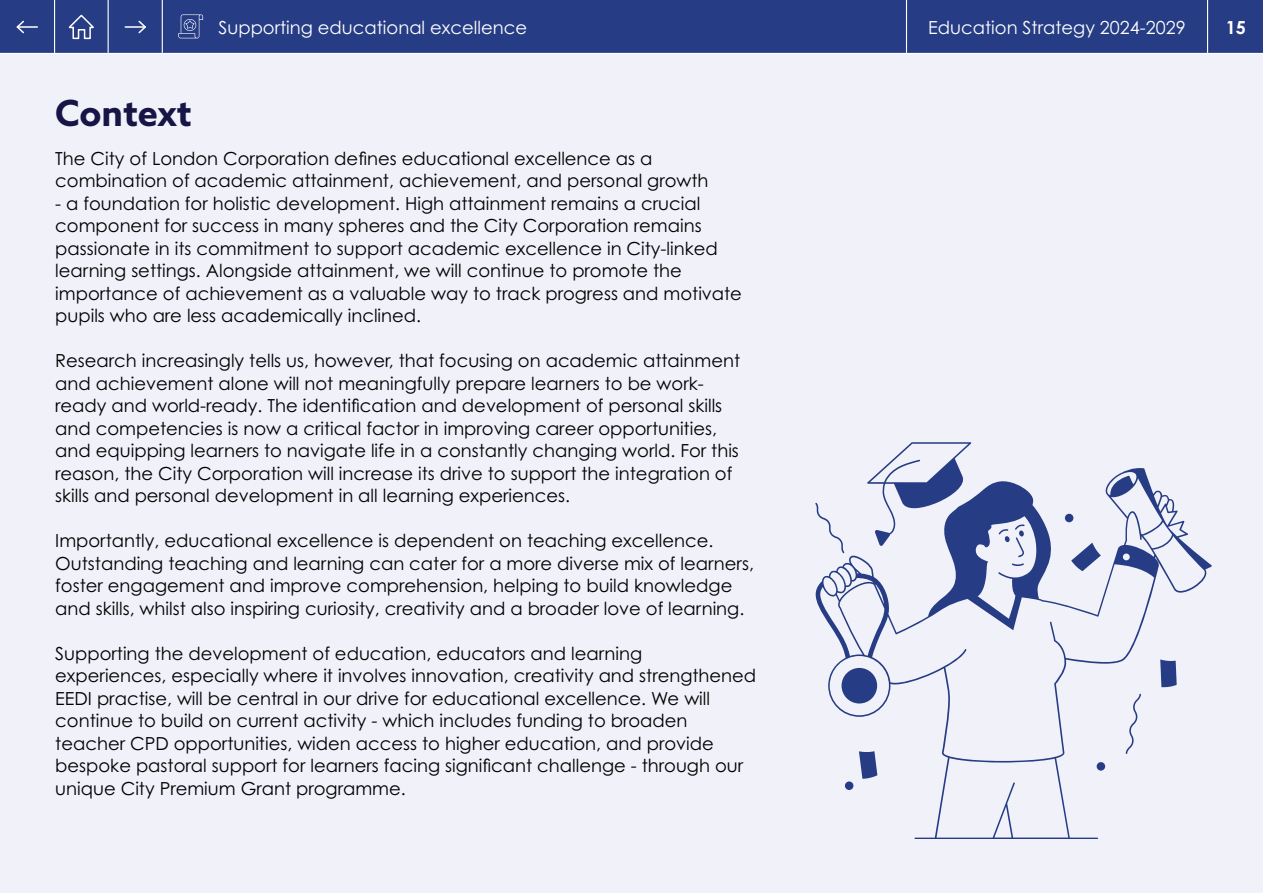
<style>
.page{position:relative;width:1263px;height:893px;background:#fff}
.page>*{position:absolute;margin:0;border:0;box-sizing:border-box;transform-origin:0 0}
.t1{font:700 36px "Azo Sans";color:#171446}
.Body{font:18px/22.5px "Century Gothic Pro";color:#000}
.t2{font:18px "Century Gothic Pro";color:#fff}
.t3{font:700 18px "Century Gothic Pro";color:#fff}
</style>
<div class="page">
<div style="left:0;top:54px;width:1263px;height:839px;background:#f0f1f9"></div>
<svg style="left:815px;top:468px;width:397px;height:371px"></svg>
<div style="left:841px;top:668px;width:36px;height:35px;background:#263c84;border-radius:50%"></div>
<svg style="left:867px;top:442px;width:104px;height:104px"></svg>
<svg style="left:1160px;top:659px;width:17px;height:28px"></svg>
<svg style="left:1071px;top:543px;width:30px;height:28px"></svg>
<svg style="left:859px;top:751px;width:18px;height:28px"></svg>
<svg style="left:1125px;top:694px;width:16px;height:60px"></svg>
<svg style="left:815px;top:503px;width:29px;height:50px"></svg>
<div style="left:1097px;top:762px;width:8px;height:9px;background:#263c84;border-radius:50%"></div>
<div style="left:1065px;top:514px;width:8px;height:8px;background:#263c84;border-radius:50%"></div>
<div style="left:845px;top:781px;width:8px;height:9px;background:#263c84;border-radius:50%"></div>
<div style="left:0;top:0;width:1263px;height:53px;background:#263c84"></div>
<hr style="left:906px;top:0;width:1px;height:53px;background:#fff">
<hr style="left:1207px;top:0;width:1px;height:53px;background:#fff">
<hr style="left:54px;top:0;width:1px;height:53px;background:#fff">
<hr style="left:108px;top:0;width:1px;height:53px;background:#fff">
<hr style="left:162px;top:0;width:1px;height:53px;background:#fff">
<svg style="left:178px;top:14px;width:25px;height:24px"></svg>
<hr style="left:125px;top:26px;width:20px;height:2px;background:#fff">
<svg style="left:137px;top:20px;width:9px;height:14px"></svg>
<hr style="left:17px;top:26px;width:20px;height:2px;background:#fff">
<svg style="left:16px;top:20px;width:9px;height:14px"></svg>
<svg style="left:68px;top:14px;width:26px;height:26px"></svg>
<p class="t1" style="left:55px;top:89px;width:138px">Context</p>
<p class="t2" style="left:218px;top:16px;width:310px">Supporting educational excellence</p>
<p class="t2" style="left:928px;top:16px;width:259px">Education Strategy 2024-2029</p>
<p class="t3" style="left:1226px;top:16px;width:22px">15</p>
<p class="Body" style="left:55px;top:147px;width:655px">The City of London Corporation defines educational excellence as a combination of academic attainment, achievement, and personal growth</p>
<p class="Body" style="left:55px;top:192px;width:688px">- a foundation for holistic development. High attainment remains a crucial component for success in many spheres and the City Corporation remains passionate in its commitment to support academic excellence in City-linked learning settings. Alongside attainment, we will continue to promote the importance of achievement as a valuable way to track progress and motivate pupils who are less academically inclined.</p>
<p class="Body" style="left:55px;top:349px;width:686px">Research increasingly tells us, however, that focusing on academic attainment and achievement alone will not meaningfully prepare learners to be work&shy;ready and world-ready. The identification and development of personal skills and competencies is now a critical factor in improving career opportunities, and equipping learners to navigate life in a constantly changing world. For this reason, the City Corporation will increase its drive to support the integration of skills and personal development in all learning experiences.</p>
<p class="Body" style="left:55px;top:529px;width:700px">Importantly, educational excellence is dependent on teaching excellence.<br>Outstanding teaching and learning can cater for a more diverse mix of learners, foster engagement and improve comprehension, helping to build knowledge and skills, whilst also inspiring curiosity, creativity and a broader love of learning.</p>
<p class="Body" style="left:55px;top:642px;width:702px">Supporting the development of education, educators and learning experiences, especially where it involves innovation, creativity and strengthened EEDI practise, will be central in our drive for educational excellence. We will continue to build on current activity - which includes funding to broaden teacher CPD opportunities, widen access to higher education, and provide bespoke pastoral support for learners facing significant challenge - through our unique City Premium Grant programme.</p>
</div>
